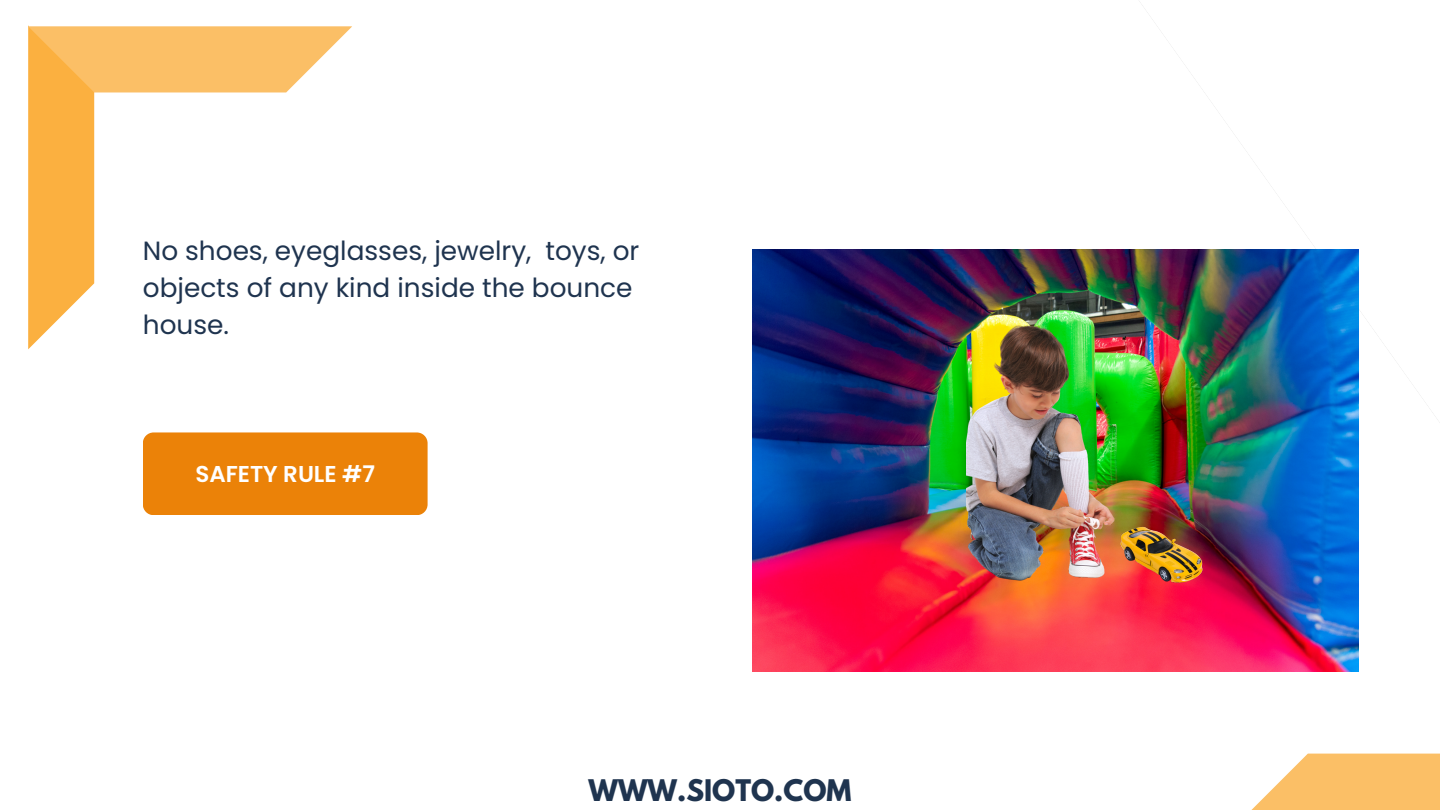
<style>
.page{position:relative;width:1440px;height:810px;background:#fff}
.page>*{position:absolute;margin:0;border:0;box-sizing:border-box;transform-origin:0 0}
.t1{font:700 26.4px "League Spartan";color:#1f344f}
.t2{font:26.3px/36.8px "Poppins";color:#1f344f}
.t3{font:600 22.9px "Poppins";color:#fff}
</style>
<div class="page">
<div style="left:143px;top:432px;width:284px;height:83px;background:#eb8208;border-radius:11px"></div>
<svg style="left:28px;top:25px;width:259px;height:324px"></svg>
<svg style="left:28px;top:26px;width:324px;height:66px"></svg>
<svg style="left:1242px;top:671px;width:198px;height:83px"></svg>
<svg style="left:1251px;top:754px;width:189px;height:56px"></svg>
<img style="left:752px;top:249px;width:607px;height:422px">
<img style="left:966px;top:321px;width:198px;height:297px">
<img style="left:1106px;top:515px;width:117px;height:78px">
<p class="t2" style="left:143px;top:233px;width:498px">No shoes, eyeglasses, jewelry, toys, or objects of any kind inside the bounce house.</p>
<p class="t3" style="left:195px;top:458px;width:181px">SAFETY RULE #7</p>
<p class="t1" style="left:589px;top:777px;width:264px">WWW.SIOTO.COM</p>
</div>
